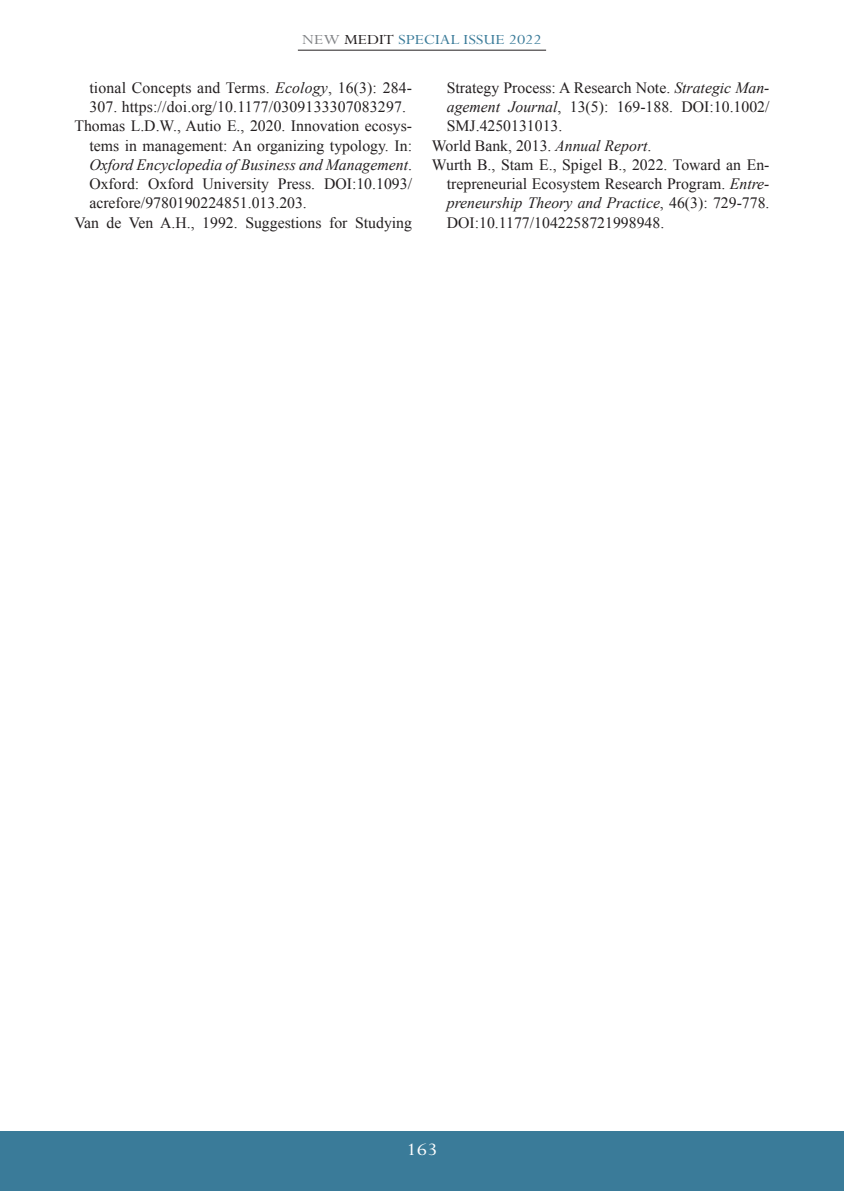
<style>
.page{position:relative;width:844px;height:1191px;background:#fff}
.page>*{position:absolute;margin:0;border:0;box-sizing:border-box;transform-origin:0 0}
.t1{font:19.6px "Perpetua Std";color:#fff;scale:1.15 1}
._11_BIBLIOGRAFIA{font:15.75px/19.2px "Times New Roman";color:#231f20;text-align:justify}
.t2{font:15.75px "Perpetua Std";color:#3a7b99;scale:1.15 1}
.s1{color:#808285}
.s2{color:#231f20}
.s3{font-style:italic}
</style>
<div class="page">
<div style="left:0;top:1131px;width:843px;height:60px;background:#3a7b99"></div>
<hr style="left:298px;top:50px;width:248px;height:1px;background:#231f20">
<p class="t2" style="left:302px;top:31px;width:210px"><span class="s1">NEW</span> <span class="s2">MEDIT</span> SPECIAL ISSUE 2022</p>
<p class="_11_BIBLIOGRAFIA" style="left:89px;top:78px;width:324px">tional Concepts and Terms. <span class="s3">Ecology</span>, 16(3): 284-<br>307. https://doi.org/10.1177/0309133307083297.</p>
<p class="_11_BIBLIOGRAFIA" style="left:89px;top:116px;width:324px;text-indent:-15px">Thomas L.D.W., Autio E., 2020. Innovation ecosys&shy;tems in management: An organizing typology. In:<br><span class="s3">Oxford Encyclopedia of Business and Management</span>.<br>Oxford: Oxford University Press. DOI:10.1093/ acrefore/9780190224851.013.203.</p>
<p class="_11_BIBLIOGRAFIA" style="left:74px;top:212px;width:339px">Van de Ven A.H., 1992. Suggestions for Studying</p>
<p class="_11_BIBLIOGRAFIA" style="left:446px;top:78px;width:324px">Strategy Process: A Research Note. <span class="s3">Strategic Man&shy;agement Journal</span>, 13(5): 169-188. DOI:10.1002/ SMJ.4250131013.</p>
<p class="_11_BIBLIOGRAFIA" style="left:432px;top:135px;width:221px">World Bank, 2013. <span class="s3">Annual Report</span>.</p>
<p class="_11_BIBLIOGRAFIA" style="left:446px;top:155px;width:324px;text-indent:-15px">Wurth B., Stam E., Spigel B., 2022. Toward an En&shy;trepreneurial Ecosystem Research Program. <span class="s3">Entre&shy;preneurship Theory and Practice</span>, 46(3): 729-778.<br>DOI:10.1177/1042258721998948.</p>
<p class="t1" style="left:406px;top:1139px;width:28px">163</p>
</div>
